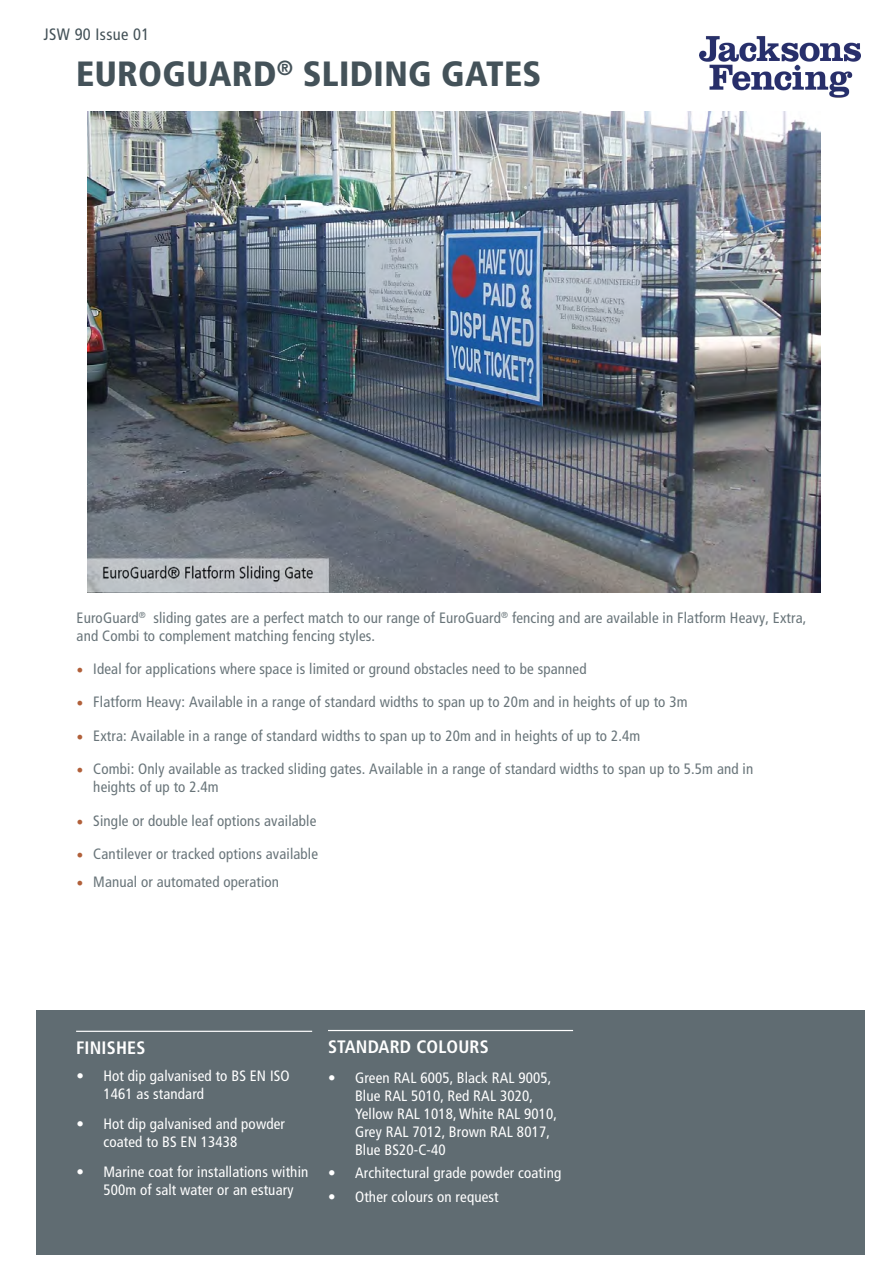
<style>
.page{position:relative;width:893px;height:1263px;background:#fff}
.page>*{position:absolute;margin:0;border:0;box-sizing:border-box;transform-origin:0 0}
.t1{font:900 condensed 35.1px "Frutiger LT Std";letter-spacing:.01em;color:#445259}
.t2{font:700 condensed 18px "Frutiger LT Std";letter-spacing:.01em;color:#fff}
.t3{font:condensed 16.5px "Frutiger LT Std";letter-spacing:.02em;color:#445258}
.t4{font:condensed 15px/18px "Frutiger LT Std";letter-spacing:.01em;color:#69757a}
.t5{font:condensed 15px/18px "Frutiger LT Std";letter-spacing:.01em;color:#fff}
.s1{font-family:"Minion Pro";font-stretch:normal;font-size:18px;color:#b1603a}
.s2{font-weight:300}
</style>
<div class="page">
<img style="left:699px;top:36px;width:161px;height:62px">
<img style="left:88px;top:112px;width:733px;height:480px">
<div style="left:37px;top:1010px;width:828px;height:244px;background:#606c72"></div>
<hr style="left:76px;top:1031px;width:236px;height:1px;background:#fff">
<hr style="left:328px;top:1030px;width:245px;height:1px;background:#fff">
<p class="t3" style="left:44px;top:25px;width:107px">JSW 90 Issue 01</p>
<h1 class="t1" style="left:76px;top:53px;width:467px">EUROGUARD<sup>®</sup> SLIDING GATES</h1>
<p class="t4" style="left:77px;top:609px;width:731px">EuroGuard<sup>®</sup> sliding gates are a perfect match to our range of EuroGuard<sup>®</sup> fencing and are available in Flatform Heavy, Extra, and Combi to complement matching fencing styles.</p>
<p class="t4" style="left:76px;top:659px;width:512px"><span class="s1">•</span> Ideal for applications where space is limited or ground obstacles need to be spanned</p>
<p class="t4" style="left:76px;top:693px;width:613px"><span class="s1">•</span> Flatform Heavy: Available in a range of standard widths to span up to 20m and in heights of up to 3m</p>
<p class="t4" style="left:76px;top:726px;width:565px"><span class="s1">•</span> Extra: Available in a range of standard widths to span up to 20m and in heights of up to 2.4m</p>
<p class="t4" style="left:93px;top:760px;width:661px;text-indent:-17px"><span class="s1">•</span> Combi: Only available as tracked sliding gates. Available in a range of standard widths to span up to 5.5m and in heights of up to 2.4m</p>
<p class="t4" style="left:76px;top:811px;width:242px"><span class="s1">•</span> Single or double leaf options available</p>
<p class="t4" style="left:76px;top:845px;width:243px"><span class="s1">•</span> Cantilever or tracked options available</p>
<p class="t4" style="left:76px;top:873px;width:204px"><span class="s1">•</span> Manual or automated operation</p>
<p class="t2" style="left:76px;top:1037px;width:71px">FINISHES</p>
<p class="t2" style="left:328px;top:1036px;width:162px">STANDARD COLOURS</p>
<p class="t5" style="left:355px;top:1068px;width:204px;text-indent:-27px"><span class="s2">•</span> Green RAL 6005, Black RAL 9005,<br>Blue RAL 5010, Red RAL 3020,<br>Yellow RAL 1018, White RAL 9010,<br>Grey RAL 7012, Brown RAL 8017,<br>Blue BS20-C-40</p>
<p class="t5" style="left:328px;top:1164px;width:235px"><span class="s2">•</span> Architectural grade powder coating</p>
<p class="t5" style="left:328px;top:1188px;width:172px"><span class="s2">•</span> Other colours on request</p>
<p class="t5" style="left:103px;top:1067px;width:188px;text-indent:-27px"><span class="s2">•</span> Hot dip galvanised to BS EN ISO<br>1461 as standard</p>
<p class="t5" style="left:103px;top:1115px;width:183px;text-indent:-27px"><span class="s2">•</span> Hot dip galvanised and powder coated to BS EN 13438</p>
<p class="t5" style="left:103px;top:1163px;width:206px;text-indent:-27px"><span class="s2">•</span> Marine coat for installations within<br>500m of salt water or an estuary</p>
</div>
